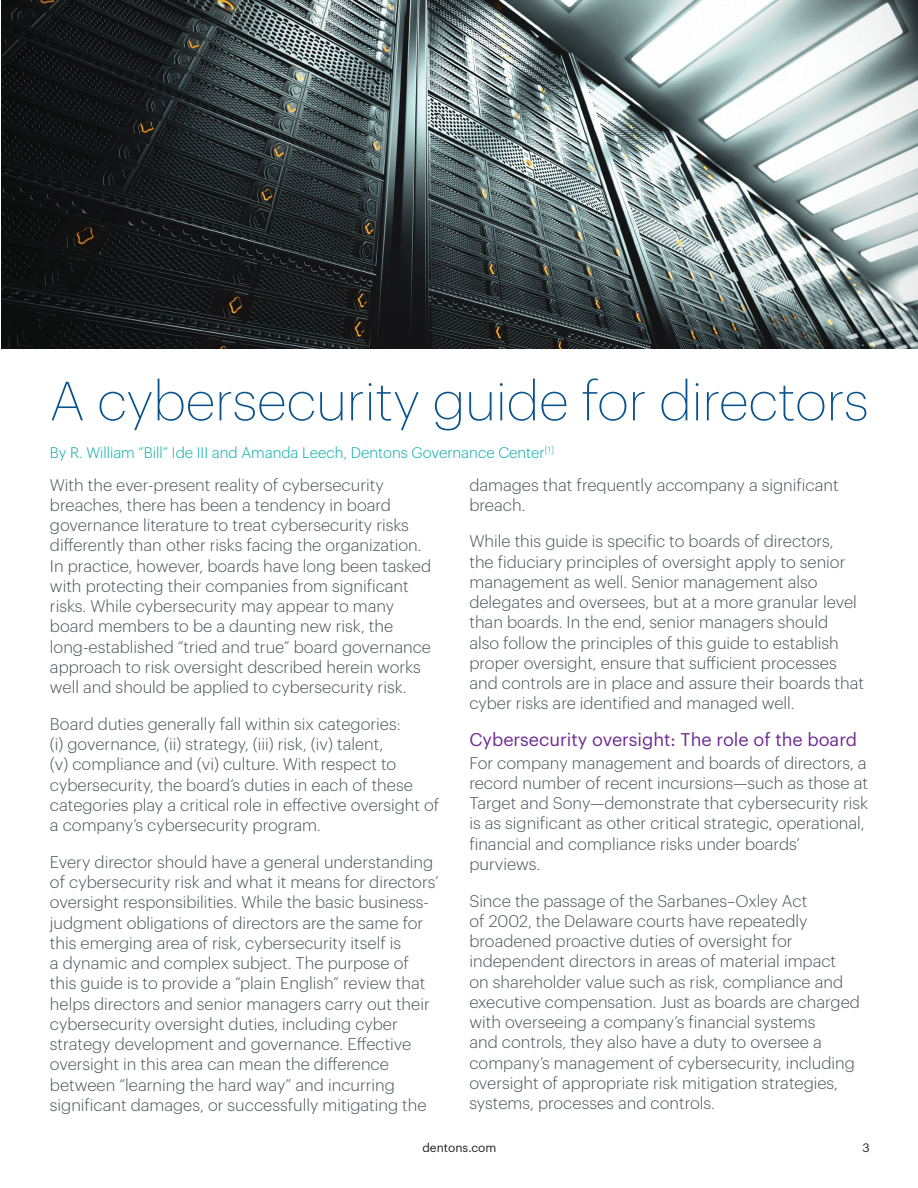
<style>
.page{position:relative;width:918px;height:1188px;background:#fff}
.page>*{position:absolute;margin:0;border:0;box-sizing:border-box;transform-origin:0 0}
.t1{font:200 54px "Dentons Sans";color:#09528b}
.t2{font:18px "Dentons Sans";color:#6e2c91}
.t3{font:300 16.5px/20.2px "Dentons Sans";color:#4c5159}
.t4{font:300 15px "Dentons Sans";color:#0aa}
.t5{font:12px "Dentons Sans";color:#231f20}
</style>
<div class="page">
<img style="left:1px;top:0;width:917px;height:349px">
<h1 class="t1" style="left:50px;top:362px;width:820px">A cybersecurity guide for directors</h1>
<p class="t4" style="left:50px;top:441px;width:506px">By R. William “Bill” Ide III and Amanda Leech, Dentons Governance Center<sup>[1]</sup></p>
<p class="t3" style="left:50px;top:473px;width:383px">With the ever-present reality of cybersecurity breaches, there has been a tendency in board governance literature to treat cybersecurity risks differently than other risks facing the organization.<br>In practice, however, boards have long been tasked with protecting their companies from significant risks. While cybersecurity may appear to many board members to be a daunting new risk, the long-established “tried and true” board governance approach to risk oversight described herein works well and should be applied to cybersecurity risk.</p>
<p class="t3" style="left:50px;top:712px;width:391px">Board duties generally fall within six categories:<br>(i) governance, (ii) strategy, (iii) risk, (iv) talent,<br>(v) compliance and (vi) culture. With respect to cybersecurity, the board’s duties in each of these categories play a critical role in effective oversight of a company’s cybersecurity program.</p>
<p class="t3" style="left:50px;top:850px;width:390px">Every director should have a general understanding of cybersecurity risk and what it means for directors’ oversight responsibilities. While the basic business&shy;judgment obligations of directors are the same for this emerging area of risk, cybersecurity itself is<br>a dynamic and complex subject. The purpose of this guide is to provide a “plain English” review that helps directors and senior managers carry out their cybersecurity oversight duties, including cyber strategy development and governance. Effective oversight in this area can mean the difference between “learning the hard way” and incurring significant damages, or successfully mitigating the</p>
<p class="t3" style="left:469px;top:473px;width:371px">damages that frequently accompany a significant breach.</p>
<p class="t3" style="left:469px;top:530px;width:396px">While this guide is specific to boards of directors,<br>the fiduciary principles of oversight apply to senior management as well. Senior management also delegates and oversees, but at a more granular level than boards. In the end, senior managers should<br>also follow the principles of this guide to establish proper oversight, ensure that sufficient processes and controls are in place and assure their boards that cyber risks are identified and managed well.</p>
<p class="t2" style="left:469px;top:726px;width:389px">Cybersecurity oversight: The role of the board</p>
<p class="t3" style="left:469px;top:751px;width:400px">For company management and boards of directors, a record number of recent incursions—such as those at Target and Sony—demonstrate that cybersecurity risk is as significant as other critical strategic, operational, financial and compliance risks under boards’ purviews.</p>
<p class="t3" style="left:469px;top:889px;width:392px">Since the passage of the Sarbanes–Oxley Act<br>of 2002, the Delaware courts have repeatedly broadened proactive duties of oversight for independent directors in areas of material impact<br>on shareholder value such as risk, compliance and executive compensation. Just as boards are charged with overseeing a company’s financial systems<br>and controls, they also have a duty to oversee a company’s management of cybersecurity, including oversight of appropriate risk mitigation strategies, systems, processes and controls.</p>
<p class="t5" style="left:422px;top:1139px;width:76px">dentons.com</p>
<p class="t5" style="left:863px;top:1139px;width:9px">3</p>
</div>
